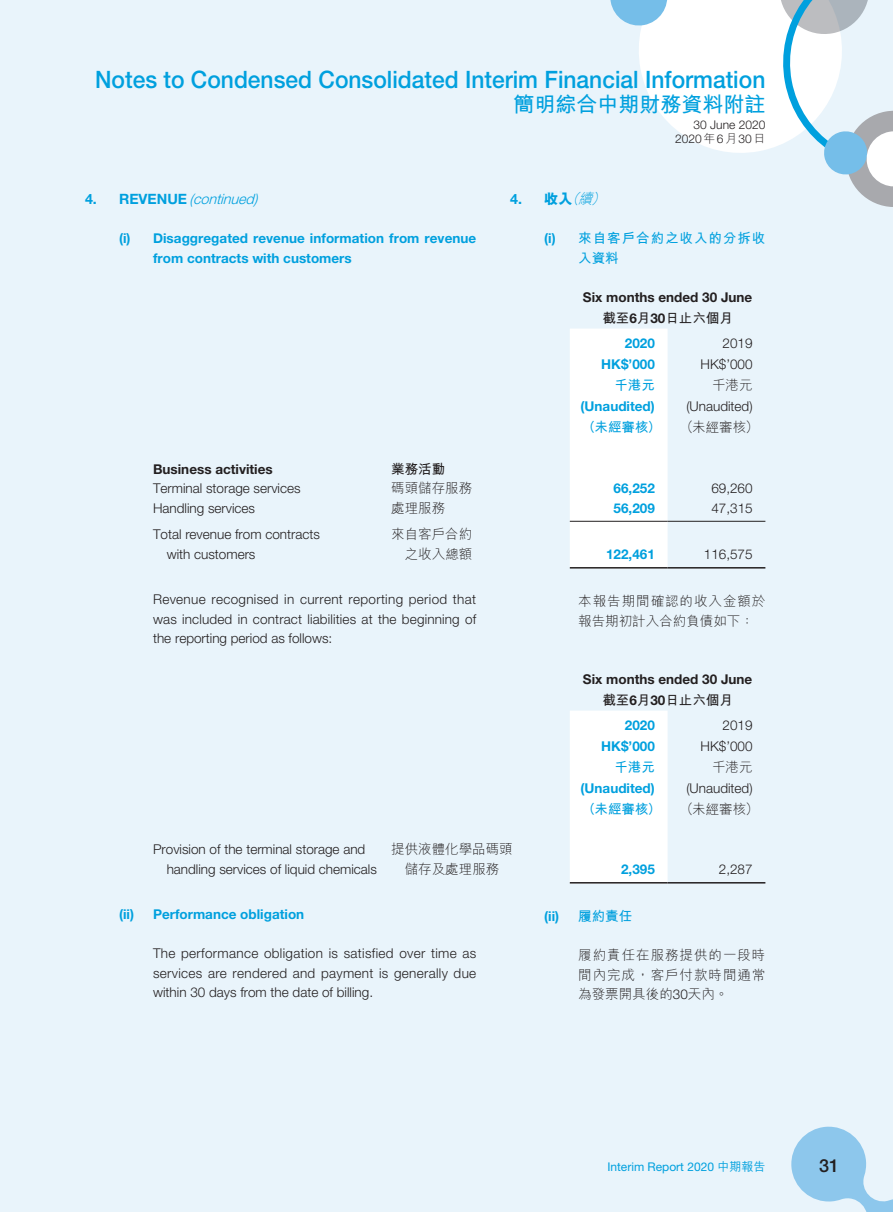
<style>
.page{position:relative;width:893px;height:1212px;background:#e9f4fb}
.page>*{position:absolute;margin:0;border:0;box-sizing:border-box;transform-origin:0 0}
.t1{font:500 24px "Helvetica Neue LT Std";color:#00a0de;scale:.95 1}
.t2{font:700 21px "M Hei HK";color:#00a0de}
.t3{font:500 18px "Helvetica Neue LT Std";color:#231f20}
.t4{font:italic 300 14.25px "Helvetica Neue LT Std";color:#00a0de}
.t5{font:italic 300 14.25px "M Hei HK";color:#00a0de}
.t6{font:300 13.5px/19.5px "Helvetica Neue LT Std";color:#231f20}
.t7{font:700 13.5px/19.5px "Helvetica Neue LT Std";color:#00a0de}
.t8{font:300 13.5px/19.5px "M Hei HK";color:#231f20;text-align:right}
.t9{font:700 13.5px "Helvetica Neue LT Std";color:#231f20}
.t10{font:700 13.5px "M Hei HK";color:#231f20}
.t11{font:300 13.5px/19.5px "M Hei HK";letter-spacing:.07em;color:#231f20}
.t12{font:700 13.5px "M Hei HK";color:#00a0de}
.t13{font:700 13.5px/19.5px "M Hei HK";letter-spacing:.07em;color:#00a0de}
.t14{font:12px "Helvetica Neue LT Std";color:#00a0de}
.t15{font:300 12px/14.2px "Helvetica Neue LT Std";color:#231f20;text-align:right}
.s1{font-family:"M Hei HK"}
.s2{font-weight:700;font-style:normal}
.s3{font-family:"Helvetica Neue LT Std";font-weight:700;font-style:normal}
.s4{font-weight:800;font-style:normal}
.s5{font-family:"Helvetica Neue LT Std"}
.s6{font-family:"M Hei HK";font-weight:500}
</style>
<div class="page">
<svg style="left:610px;top:0;width:283px;height:207px"></svg>
<svg style="left:791px;top:1126px;width:102px;height:86px"></svg>
<div style="left:570px;top:329px;width:98px;height:238px;background:#fff"></div>
<hr style="left:570px;top:521px;width:98px;height:1px;background:#231f20">
<hr style="left:668px;top:521px;width:97px;height:1px;background:#231f20">
<hr style="left:570px;top:567px;width:98px;height:1px;background:#231f20">
<hr style="left:668px;top:567px;width:97px;height:1px;background:#231f20">
<div style="left:570px;top:711px;width:98px;height:171px;background:#fff"></div>
<hr style="left:570px;top:882px;width:98px;height:1px;background:#231f20">
<hr style="left:668px;top:882px;width:97px;height:1px;background:#231f20">
<h1 class="t1" style="left:95px;top:65px;width:707px">Notes to Condensed Consolidated Interim Financial Information</h1>
<h2 class="t2" style="left:513px;top:89px;width:253px">簡明綜合中期財務資料附註</h2>
<p class="t15" style="left:675px;top:117px;width:92px">30 June 2020<br>2020<span class="s1">年</span>6<span class="s1">月</span>30<span class="s1">日</span></p>
<p class="t4" style="left:85px;top:190px;width:175px"><span class="s2">4 . R E V E N U E</span> (continued)</p>
<p class="t7" style="left:153px;top:228px;width:325px;text-indent:-34px">(i) Disaggregated revenue information from revenue from contracts with customers</p>
<p class="t5" style="left:510px;top:189px;width:102px"><span class="s3">4.</span> <span class="s4">收入</span>（續）</p>
<p class="t13" style="left:578px;top:227px;width:189px;text-indent:-34px"><span class="s5">(i)</span> 來自客戶合約之收入的分拆收入資料</p>
<p class="t9" style="left:583px;top:288px;width:171px">Six months ended 30 June</p>
<p class="t10" style="left:602px;top:308px;width:132px">截至<span class="s5">6</span>月<span class="s5">30</span>日止六個月</p>
<p class="t7" style="left:625px;top:333px;width:32px">2020</p>
<p class="t6" style="left:723px;top:333px;width:32px">2019</p>
<p class="t7" style="left:601px;top:354px;width:55px">HK$’000</p>
<p class="t6" style="left:701px;top:354px;width:54px">HK$’000</p>
<p class="t12" style="left:614px;top:375px;width:42px">千港元</p>
<p class="t8" style="left:712px;top:375px;width:42px">千港元</p>
<p class="t7" style="left:581px;top:396px;width:76px">(Unaudited)</p>
<p class="t6" style="left:686px;top:396px;width:68px">(Unaudited)</p>
<p class="t12" style="left:582px;top:417px;width:80px">（未經審核）</p>
<p class="t8" style="left:680px;top:417px;width:80px">（未經審核）</p>
<p class="t9" style="left:153px;top:461px;width:121px">Business activities</p>
<p class="t10" style="left:391px;top:459px;width:55px">業務活動</p>
<p class="t6" style="left:153px;top:479px;width:149px">Terminal storage services</p>
<p class="t8" style="left:391px;top:478px;width:82px">碼頭儲存服務</p>
<p class="t7" style="left:614px;top:478px;width:43px">66,252</p>
<p class="t6" style="left:711px;top:479px;width:43px">69,260</p>
<p class="t6" style="left:153px;top:498px;width:104px">Handling services</p>
<p class="t8" style="left:391px;top:498px;width:55px">處理服務</p>
<p class="t7" style="left:614px;top:498px;width:43px">56,209</p>
<p class="t6" style="left:711px;top:498px;width:43px">47,315</p>
<p class="t6" style="left:167px;top:525px;width:155px;text-indent:-14px">Total revenue from contracts with customers</p>
<p class="t8" style="left:391px;top:524px;width:83px">來自客戶合約之收入總額</p>
<p class="t7" style="left:606px;top:544px;width:50px">122,461</p>
<p class="t6" style="left:704px;top:544px;width:50px">116,575</p>
<p class="t6" style="left:153px;top:589px;width:325px;text-align:justify">Revenue recognised in current reporting period that was included in contract liabilities at the beginning of the reporting period as follows:</p>
<p class="t6" style="left:167px;top:840px;width:212px;text-indent:-14px">Provision of the terminal storage and handling services of liquid chemicals</p>
<p class="t8" style="left:391px;top:839px;width:123px;text-align:center">提供液體化學品碼頭儲存及處理服務</p>
<p class="t7" style="left:119px;top:904px;width:16px">(ii)</p>
<p class="t7" style="left:153px;top:904px;width:153px">Performance obligation</p>
<p class="t6" style="left:153px;top:943px;width:325px;text-align:justify">The performance obligation is satisfied over time as services are rendered and payment is generally due within 30 days from the date of billing.</p>
<p class="t11" style="left:578px;top:591px;width:189px">本報告期間確認的收入金額於報告期初計入合約負債如下：</p>
<p class="t9" style="left:583px;top:670px;width:171px">Six months ended 30 June</p>
<p class="t10" style="left:602px;top:690px;width:132px">截至<span class="s5">6</span>月<span class="s5">30</span>日止六個月</p>
<p class="t7" style="left:625px;top:715px;width:32px">2020</p>
<p class="t6" style="left:723px;top:715px;width:32px">2019</p>
<p class="t7" style="left:601px;top:736px;width:55px">HK$’000</p>
<p class="t6" style="left:701px;top:736px;width:54px">HK$’000</p>
<p class="t12" style="left:614px;top:757px;width:42px">千港元</p>
<p class="t8" style="left:712px;top:757px;width:42px">千港元</p>
<p class="t7" style="left:581px;top:778px;width:76px">(Unaudited)</p>
<p class="t6" style="left:686px;top:778px;width:68px">(Unaudited)</p>
<p class="t12" style="left:582px;top:799px;width:80px">（未經審核）</p>
<p class="t8" style="left:680px;top:799px;width:80px">（未經審核）</p>
<p class="t7" style="left:621px;top:859px;width:35px">2,395</p>
<p class="t6" style="left:719px;top:859px;width:35px">2,287</p>
<p class="t7" style="left:544px;top:906px;width:16px">(ii)</p>
<p class="t12" style="left:578px;top:906px;width:55px">履約責任</p>
<p class="t8" style="left:578px;top:945px;width:189px;text-align:justify">履約責任在服務提供的一段時間內完成，客戶付款時間通常為發票開具後的<span class="s5">30</span>天內。</p>
<p class="t14" style="left:607px;top:1159px;width:160px">Interim Report 2020 <span class="s6">中期報告</span></p>
<h3 class="t3" style="left:819px;top:1154px;width:22px">31</h3>
</div>
